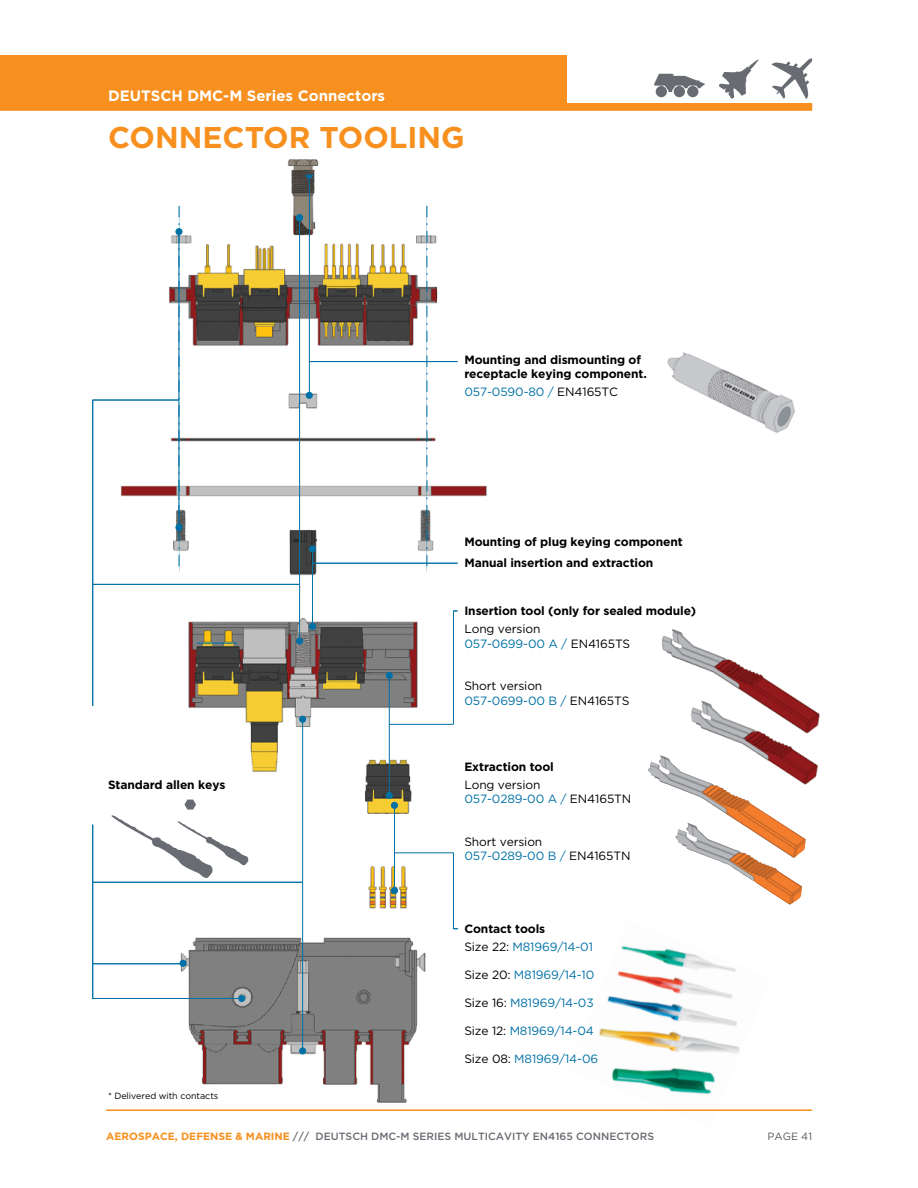
<style>
.page{position:relative;width:918px;height:1188px;background:#fff}
.page>*{position:absolute;margin:0;border:0;box-sizing:border-box;transform-origin:0 0}
.t1{font:700 30px "Gotham";color:#f7901e}
.Name_of_product{font:700 15px "Gotham";color:#fff}
.BLUE_BODY_HEADINGS{font:12px "Gotham";letter-spacing:-.01em;color:#0071a6}
.BLUE_BODY_HEADINGS-2{font:700 12px/14.4px "Gotham";letter-spacing:-.01em;color:#000}
.BLUE_BODY_HEADINGS-3{font:12px "Gotham";letter-spacing:-.01em;color:#000}
.t2{font:500 10.5px "Gotham";color:#696b73}
.t3{font:10.5px "Gotham";color:#58595b}
.BLUE_BODY_HEADINGS-4{font:9px "Gotham";letter-spacing:-.01em;color:#000}
.s1{color:#000}
.s2{font-weight:700;color:#f7901e}
</style>
<div class="page">
<svg style="left:772px;top:58px;width:41px;height:41px"></svg>
<svg style="left:719px;top:59px;width:40px;height:40px"></svg>
<div style="left:674px;top:86px;width:11px;height:11px;background:#696b73;border-radius:50%"></div>
<div style="left:687px;top:86px;width:11px;height:11px;background:#696b73;border-radius:50%"></div>
<svg style="left:654px;top:74px;width:51px;height:18px"></svg>
<div style="left:656px;top:86px;width:11px;height:11px;background:#696b73;border-radius:50%"></div>
<img style="left:107px;top:159px;width:380px;height:944px">
<svg style="left:427px;top:206px;width:1px;height:366px"></svg>
<svg style="left:179px;top:206px;width:1px;height:366px"></svg>
<hr style="left:197px;top:643px;width:40px;height:1px;background:#0071a6">
<hr style="left:309px;top:177px;width:1px;height:220px;background:#0071a6">
<div style="left:306px;top:392px;width:7px;height:7px;background:#0071a6;border:1px solid #0071a6;border-radius:50%"></div>
<hr style="left:309px;top:361px;width:149px;height:1px;background:#0071a6">
<hr style="left:299px;top:217px;width:1px;height:423px;background:#0071a6">
<div style="left:296px;top:638px;width:7px;height:7px;background:#0071a6;border:1px solid #0071a6;border-radius:50%"></div>
<div style="left:296px;top:214px;width:7px;height:7px;background:#0071a6;border:1px solid #0071a6;border-radius:50%"></div>
<svg style="left:305px;top:175px;width:9px;height:4px"></svg>
<hr style="left:179px;top:232px;width:1px;height:296px;background:#0071a6">
<hr style="left:92px;top:825px;width:1px;height:174px;background:#0071a6">
<hr style="left:92px;top:400px;width:1px;height:306px;background:#0071a6">
<div style="left:175px;top:524px;width:7px;height:7px;background:#0071a6;border:1px solid #0071a6;border-radius:50%"></div>
<div style="left:175px;top:228px;width:7px;height:7px;background:#0071a6;border:1px solid #0071a6;border-radius:50%"></div>
<div style="left:180px;top:960px;width:7px;height:7px;background:#0071a6;border:1px solid #0071a6;border-radius:50%"></div>
<div style="left:238px;top:995px;width:7px;height:7px;background:#0071a6;border:1px solid #0071a6;border-radius:50%"></div>
<hr style="left:93px;top:400px;width:86px;height:1px;background:#0071a6">
<hr style="left:93px;top:882px;width:209px;height:1px;background:#0071a6">
<hr style="left:93px;top:963px;width:88px;height:1px;background:#0071a6">
<hr style="left:93px;top:998px;width:149px;height:1px;background:#0071a6">
<hr style="left:312px;top:549px;width:1px;height:77px;background:#0071a6">
<div style="left:309px;top:623px;width:7px;height:7px;background:#0071a6;border:1px solid #0071a6;border-radius:50%"></div>
<div style="left:309px;top:545px;width:7px;height:8px;background:#0071a6;border:1px solid #0071a6;border-radius:50%"></div>
<hr style="left:394px;top:805px;width:1px;height:85px;background:#0071a6">
<div style="left:391px;top:887px;width:7px;height:7px;background:#0071a6;border:1px solid #0071a6;border-radius:50%"></div>
<div style="left:391px;top:802px;width:7px;height:7px;background:#0071a6;border:1px solid #0071a6;border-radius:50%"></div>
<hr style="left:389px;top:676px;width:1px;height:120px;background:#0071a6">
<div style="left:386px;top:792px;width:7px;height:7px;background:#0071a6;border:1px solid #0071a6;border-radius:50%"></div>
<div style="left:386px;top:672px;width:7px;height:7px;background:#0071a6;border:1px solid #0071a6;border-radius:50%"></div>
<hr style="left:302px;top:720px;width:1px;height:330px;background:#0071a6">
<svg style="left:300px;top:1048px;width:6px;height:6px"></svg>
<div style="left:299px;top:1047px;width:7px;height:7px;border:1px solid #0071a6;border-radius:50%"></div>
<div style="left:299px;top:716px;width:7px;height:7px;background:#0071a6;border:1px solid #0071a6;border-radius:50%"></div>
<hr style="left:313px;top:563px;width:145px;height:1px;background:#0071a6">
<hr style="left:389px;top:724px;width:64px;height:1px;background:#0071a6">
<hr style="left:395px;top:852px;width:58px;height:1px;background:#0071a6">
<hr style="left:93px;top:584px;width:206px;height:1px;background:#0071a6">
<hr style="left:453px;top:853px;width:1px;height:76px;background:#0071a6">
<hr style="left:453px;top:611px;width:1px;height:113px;background:#0071a6">
<div style="left:0;top:55px;width:567px;height:53px;background:#f7901e"></div>
<div style="left:0;top:103px;width:812px;height:8px;background:#f7901e"></div>
<img style="left:667px;top:352px;width:128px;height:81px">
<img style="left:661px;top:629px;width:159px;height:156px">
<img style="left:648px;top:755px;width:158px;height:150px">
<img style="left:599px;top:945px;width:141px;height:150px">
<svg style="left:111px;top:800px;width:137px;height:78px"></svg>
<hr style="left:106px;top:1109px;width:706px;height:2px;background:#f7901e">
<p class="Name_of_product" style="left:108px;top:86px;width:279px">DEUTSCH DMC-M Series Connectors</p>
<p class="t1" style="left:108px;top:118px;width:358px">CONNECTOR TOOLING</p>
<p class="BLUE_BODY_HEADINGS-2" style="left:464px;top:352px;width:184px">Mounting and dismounting of receptacle keying component.</p>
<p class="BLUE_BODY_HEADINGS" style="left:464px;top:384px;width:155px">057-0590-80 / <span class="s1">EN4165TC</span></p>
<p class="BLUE_BODY_HEADINGS-2" style="left:108px;top:778px;width:119px">Standard allen keys</p>
<p class="BLUE_BODY_HEADINGS-4" style="left:108px;top:1090px;width:112px">* Delivered with contacts</p>
<p class="BLUE_BODY_HEADINGS-2" style="left:464px;top:534px;width:220px">Mounting of plug keying component</p>
<p class="BLUE_BODY_HEADINGS-2" style="left:464px;top:555px;width:190px">Manual insertion and extraction</p>
<p class="BLUE_BODY_HEADINGS-2" style="left:464px;top:604px;width:233px">Insertion tool (only for sealed module)</p>
<p class="BLUE_BODY_HEADINGS-3" style="left:464px;top:621px;width:78px">Long version</p>
<p class="BLUE_BODY_HEADINGS" style="left:464px;top:636px;width:167px">057-0699-00 A / <span class="s1">EN4165TS</span></p>
<p class="BLUE_BODY_HEADINGS-3" style="left:464px;top:678px;width:79px">Short version</p>
<p class="BLUE_BODY_HEADINGS" style="left:464px;top:693px;width:167px">057-0699-00 B / <span class="s1">EN4165TS</span></p>
<p class="BLUE_BODY_HEADINGS-2" style="left:464px;top:759px;width:91px">Extraction tool</p>
<p class="BLUE_BODY_HEADINGS-3" style="left:464px;top:777px;width:78px">Long version</p>
<p class="BLUE_BODY_HEADINGS" style="left:464px;top:791px;width:168px">057-0289-00 A / <span class="s1">EN4165TN</span></p>
<p class="BLUE_BODY_HEADINGS-3" style="left:464px;top:834px;width:79px">Short version</p>
<p class="BLUE_BODY_HEADINGS" style="left:464px;top:848px;width:168px">057-0289-00 B / <span class="s1">EN4165TN</span></p>
<p class="BLUE_BODY_HEADINGS-2" style="left:464px;top:921px;width:82px">Contact tools</p>
<p class="BLUE_BODY_HEADINGS" style="left:464px;top:939px;width:130px"><span class="s1">Size 22:</span> M81969/14-01</p>
<p class="BLUE_BODY_HEADINGS" style="left:464px;top:967px;width:132px"><span class="s1">Size 20:</span> M81969/14-10</p>
<p class="BLUE_BODY_HEADINGS" style="left:464px;top:995px;width:131px"><span class="s1">Size 16:</span> M81969/14-03</p>
<p class="BLUE_BODY_HEADINGS" style="left:464px;top:1023px;width:131px"><span class="s1">Size 12:</span> M81969/14-04</p>
<p class="BLUE_BODY_HEADINGS" style="left:464px;top:1051px;width:135px"><span class="s1">Size 08:</span> M81969/14-06</p>
<p class="t2" style="left:106px;top:1129px;width:549px"><span class="s2">AEROSPACE, DEFENSE &amp; MARINE</span> /// DEUTSCH DMC-M SERIES MULTICAVITY EN4165 CONNECTORS</p>
<p class="t3" style="left:768px;top:1129px;width:46px">PAGE 41</p>
</div>
